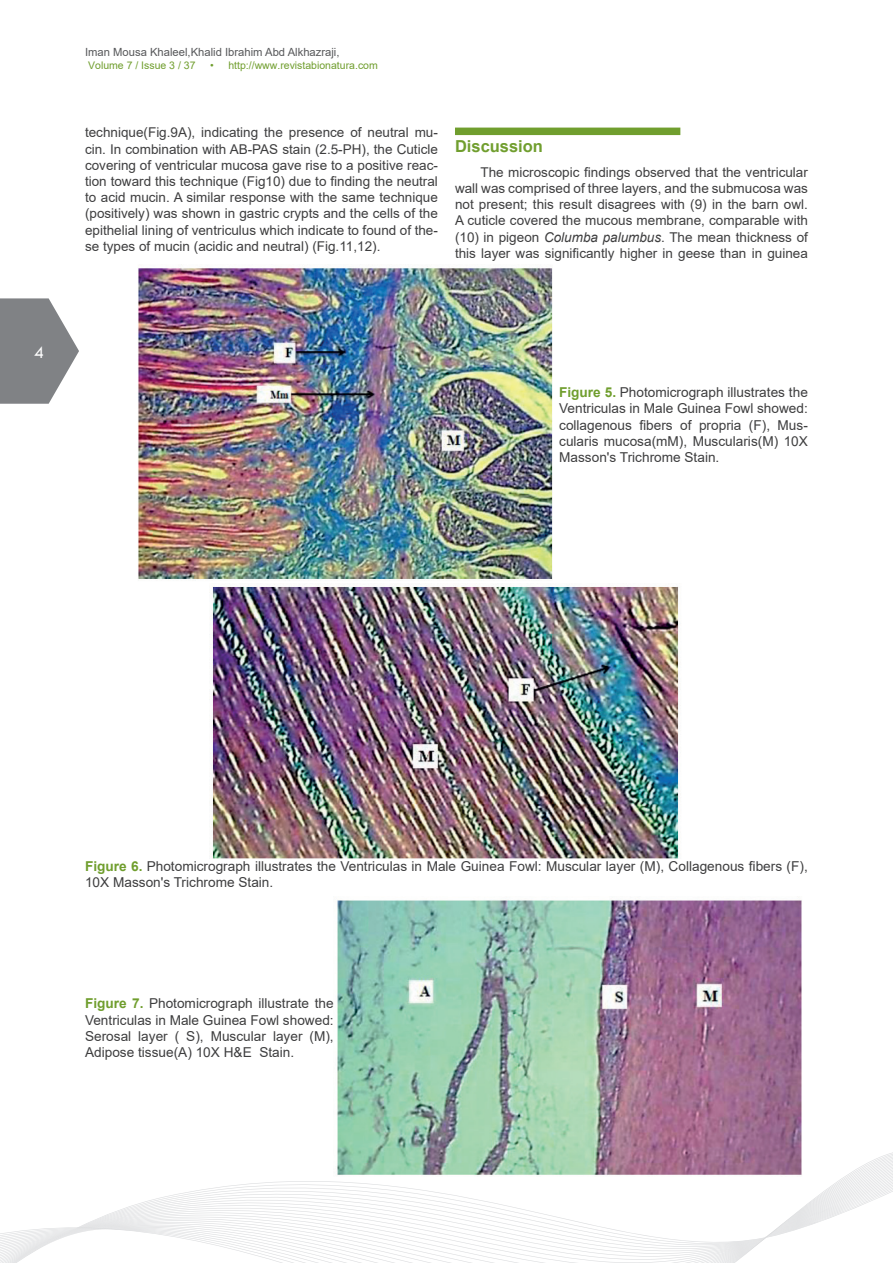
<style>
.page{position:relative;width:893px;height:1263px;background:#fff}
.page>*{position:absolute;margin:0;border:0;box-sizing:border-box;transform-origin:0 0}
.t1{font:18px "Tw Cen";color:#fff}
.t2{font:700 16.5px "Arial";color:#709e2e}
.t3{font:13.65px/16.4px "Arial";color:#3e3e3f;text-align:justify}
.t4{font:13.5px/16.2px "Arial";color:#3e3e3f;text-align:justify}
.t5{font:11.25px "Arial";color:#57585a}
.t6{font:10.5px "Arial";color:#709e2e}
.s1{font-style:italic}
.s2{font-weight:700;color:#709e2e}
</style>
<div class="page">
<svg style="left:0;top:298px;width:79px;height:106px"></svg>
<svg style="left:0;top:1152px;width:893px;height:111px"></svg>
<div style="left:455px;top:128px;width:225px;height:7px;background:#709e2e"></div>
<img style="left:138px;top:268px;width:415px;height:312px">
<img style="left:212px;top:586px;width:467px;height:273px">
<img style="left:334px;top:900px;width:474px;height:278px">
<h1 class="t1" style="left:34px;top:341px;width:11px">4</h1>
<p class="t5" style="left:85px;top:44px;width:256px">Iman Mousa Khaleel,Khalid Ibrahim Abd Alkhazraji,</p>
<p class="t6" style="left:88px;top:58px;width:109px">Volume 7 / Issue 3 / 37</p>
<p class="t6" style="left:210px;top:58px;width:169px">• http://www.revistabionatura.com</p>
<p class="t4" style="left:85px;top:124px;width:354px">technique(Fig.9A), indicating the presence of neutral mu&shy;cin. In combination with AB-PAS stain (2.5-PH), the Cuticle covering of ventricular mucosa gave rise to a positive reac&shy;tion toward this technique (Fig10) due to finding the neutral to acid mucin. A similar response with the same technique (positively) was shown in gastric crypts and the cells of the epithelial lining of ventriculus which indicate to found of the&shy;se types of mucin (acidic and neutral) (Fig.11,12).</p>
<p class="t2" style="left:455px;top:135px;width:90px">Discussion</p>
<p class="t4" style="left:455px;top:164px;width:354px;text-indent:26px">The microscopic findings observed that the ventricular wall was comprised of three layers, and the submucosa was not present; this result disagrees with (9) in the barn owl.<br>A cuticle covered the mucous membrane, comparable with (10) in pigeon <span class="s1">Columba palumbus</span>. The mean thickness of this layer was significantly higher in geese than in guinea</p>
<p class="t3" style="left:559px;top:384px;width:250px"><span class="s2">Figure 5.</span> Photomicrograph illustrates the Ventriculas in Male Guinea Fowl showed: collagenous fibers of propria (F), Mus&shy;cularis mucosa(mM), Muscularis(M) 10X Masson's Trichrome Stain.</p>
<p class="t3" style="left:85px;top:858px;width:724px"><span class="s2">Figure 6.</span> Photomicrograph illustrates the Ventriculas in Male Guinea Fowl: Muscular layer (M), Collagenous fibers (F),<br>10X Masson's Trichrome Stain.</p>
<p class="t3" style="left:85px;top:995px;width:250px"><span class="s2">Figure 7.</span> Photomicrograph illustrate the Ventriculas in Male Guinea Fowl showed:<br>Serosal layer ( S), Muscular layer (M), Adipose tissue(A) 10X H&amp;E Stain.</p>
</div>
